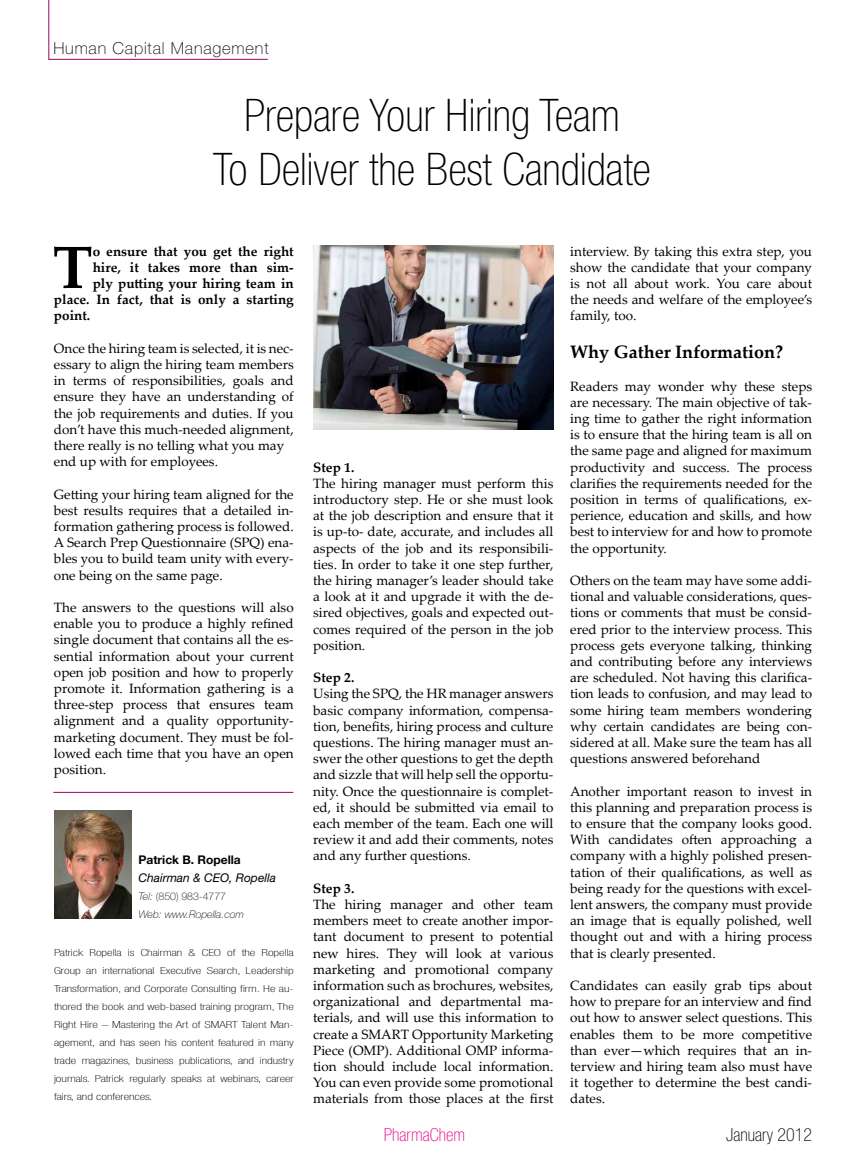
<style>
.page{position:relative;width:864px;height:1161px;background:#fff}
.page>*{position:absolute;margin:0;border:0;box-sizing:border-box;transform-origin:0 0}
.t1{font:700 59.7px "Palatino Linotype";color:#000}
.t2{font:100 condensed 45px/54px "Helvetica Neue LT Std";color:#000;text-align:center}
.t3{font:700 18px "Palatino Linotype";color:#000}
.t4{font:100 condensed 18px "Helvetica Neue LT Std";color:#000}
.t5{font:100 condensed 18px "Helvetica Neue LT Std";color:#ec008c}
.t6{font:100 16.5px "Helvetica Neue LT Std";letter-spacing:.05em;color:#000}
.t7{font:13.5px/16.2px "Palatino Linotype";color:#000;text-align:justify}
.t8{font:700 13.5px "Palatino Linotype";color:#000}
.t9{font:italic 12px "Helvetica Neue LT Std";color:#000}
.t10{font:700 12px "Helvetica Neue LT Std";color:#000}
.t11{font:100 10.5px/18px "Helvetica Neue LT Std";color:#000;text-align:justify}
.t12{font:italic 100 10.5px/18px "Helvetica Neue LT Std";color:#000}
.t13{font:100 condensed 9.75px/18px "Helvetica Neue LT Std";color:#000;text-align:justify;scale:1.36 1}
.s1{font-style:normal}
</style>
<div class="page">
<hr style="left:48px;top:0;width:1px;height:60px;background:#9e005e">
<hr style="left:48px;top:59px;width:220px;height:1px;background:#9e005e">
<hr style="left:53px;top:792px;width:240px;height:1px;background:#9e005e">
<img style="left:313px;top:246px;width:241px;height:183px">
<img style="left:54px;top:810px;width:77px;height:109px">
<p class="t6" style="left:53px;top:39px;width:217px">Human Capital Management</p>
<h2 class="t2" style="left:213px;top:88px;width:439px">Prepare Your Hiring Team<br>To Deliver the Best Candidate</h2>
<h1 class="t1" style="left:53px;top:225px;width:41px">T</h1>
<p class="t8" style="left:93px;top:241px;width:203px">o ensure that you get the right</p>
<p class="t8" style="left:93px;top:258px;width:203px">hire, it takes more than sim-</p>
<p class="t8" style="left:93px;top:274px;width:203px">ply putting your hiring team in</p>
<p class="t8" style="left:54px;top:290px;width:241px">place. In fact, that is only a starting</p>
<p class="t8" style="left:54px;top:306px;width:38px">point.</p>
<p class="t7" style="left:54px;top:340px;width:241px;text-align:left">Once the hiring team is selected, it is nec&shy;essary to align the hiring team members in terms of responsibilities, goals and ensure they have an understanding of the job requirements and duties. If you don’t have this much-needed alignment, there really is no telling what you may end up with for employees.</p>
<p class="t7" style="left:54px;top:485px;width:241px">Getting your hiring team aligned for the best results requires that a detailed in&shy;formation gathering process is followed.<br>A Search Prep Questionnaire (SPQ) ena&shy;bles you to build team unity with every&shy;one being on the same page.</p>
<p class="t7" style="left:54px;top:599px;width:241px">The answers to the questions will also enable you to produce a highly refined single document that contains all the es&shy;sential information about your current open job position and how to properly promote it. Information gathering is a three-step process that ensures team alignment and a quality opportunity&shy;marketing document. They must be fol&shy;lowed each time that you have an open position.</p>
<p class="t10" style="left:138px;top:852px;width:104px">Patrick B. Ropella</p>
<p class="t9" style="left:138px;top:871px;width:139px">Chairman &amp; CEO, Ropella</p>
<p class="t12" style="left:138px;top:887px;width:107px">Tel: <span class="s1">(850) 983-4777<br></span>Web: www.Ropella.com</p>
<p class="t11" style="left:53px;top:941px;width:242px">Patrick Ropella is Chairman &amp; CEO of the Ropella Group an international Executive Search, Leadership Transformation, and Corporate Consulting firm. He au&shy;thored the book and web-based training program, The Right Hire – Mastering the Art of SMART Talent Man&shy;agement, and has seen his content featured in many trade magazines, business publications, and industry journals. Patrick regularly speaks at webinars, career fairs, and conferences.</p>
<p class="t13" style="left:54px;top:943px;width:178px">Patrick Ropella is Chairman &amp; CEO of the Ropella Group an international Executive Search, Leadership Transformation, and Corporate Consulting firm. He au&shy;thored the book and web-based training program, The Right Hire – Mastering the Art of SMART Talent Man&shy;agement, and has seen his content featured in many trade magazines, business publications, and industry journals. Patrick regularly speaks at webinars, career fairs, and conferences.</p>
<p class="t8" style="left:313px;top:457px;width:43px">Step 1.</p>
<p class="t7" style="left:313px;top:475px;width:242px">The hiring manager must perform this introductory step. He or she must look at the job description and ensure that it is up-to- date, accurate, and includes all aspects of the job and its responsibili&shy;ties. In order to take it one step further, the hiring manager’s leader should take a look at it and upgrade it with the de&shy;sired objectives, goals and expected out&shy;comes required of the person in the job position.</p>
<p class="t8" style="left:313px;top:668px;width:43px">Step 2.</p>
<p class="t7" style="left:313px;top:685px;width:242px">Using the SPQ, the HR manager answers basic company information, compensa&shy;tion, benefits, hiring process and culture questions. The hiring manager must an&shy;swer the other questions to get the depth and sizzle that will help sell the opportu&shy;nity. Once the questionnaire is complet&shy;ed, it should be submitted via email to each member of the team. Each one will review it and add their comments, notes and any further questions.</p>
<p class="t8" style="left:313px;top:879px;width:43px">Step 3.</p>
<p class="t7" style="left:313px;top:896px;width:242px">The hiring manager and other team members meet to create another impor&shy;tant document to present to potential new hires. They will look at various marketing and promotional company information such as brochures, websites, organizational and departmental ma&shy;terials, and will use this information to create a SMART Opportunity Marketing Piece (OMP). Additional OMP informa&shy;tion should include local information.<br>You can even provide some promotional materials from those places at the first</p>
<p class="t7" style="left:570px;top:242px;width:243px">interview. By taking this extra step, you show the candidate that your company is not all about work. You care about the needs and welfare of the employee’s family, too.</p>
<h3 class="t3" style="left:570px;top:339px;width:214px">Why Gather Information?</h3>
<p class="t7" style="left:570px;top:377px;width:243px">Readers may wonder why these steps are necessary. The main objective of tak&shy;ing time to gather the right information is to ensure that the hiring team is all on the same page and aligned for maximum productivity and success. The process clarifies the requirements needed for the position in terms of qualifications, ex&shy;perience, education and skills, and how best to interview for and how to promote the opportunity.</p>
<p class="t7" style="left:570px;top:572px;width:243px">Others on the team may have some addi&shy;tional and valuable considerations, ques&shy;tions or comments that must be consid&shy;ered prior to the interview process. This process gets everyone talking, thinking and contributing before any interviews are scheduled. Not having this clarifica&shy;tion leads to confusion, and may lead to some hiring team members wondering why certain candidates are being con&shy;sidered at all. Make sure the team has all questions answered beforehand</p>
<p class="t7" style="left:570px;top:782px;width:243px">Another important reason to invest in this planning and preparation process is to ensure that the company looks good.<br>With candidates often approaching a company with a highly polished presen&shy;tation of their qualifications, as well as being ready for the questions with excel&shy;lent answers, the company must provide an image that is equally polished, well thought out and with a hiring process that is clearly presented.</p>
<p class="t7" style="left:570px;top:977px;width:243px">Candidates can easily grab tips about how to prepare for an interview and find out how to answer select questions. This enables them to be more competitive than ever—which requires that an in&shy;terview and hiring team also must have it together to determine the best candi&shy;dates.</p>
<h3 class="t5" style="left:384px;top:1125px;width:83px">PharmaChem</h3>
<h3 class="t4" style="left:726px;top:1125px;width:87px">January 2012</h3>
</div>
